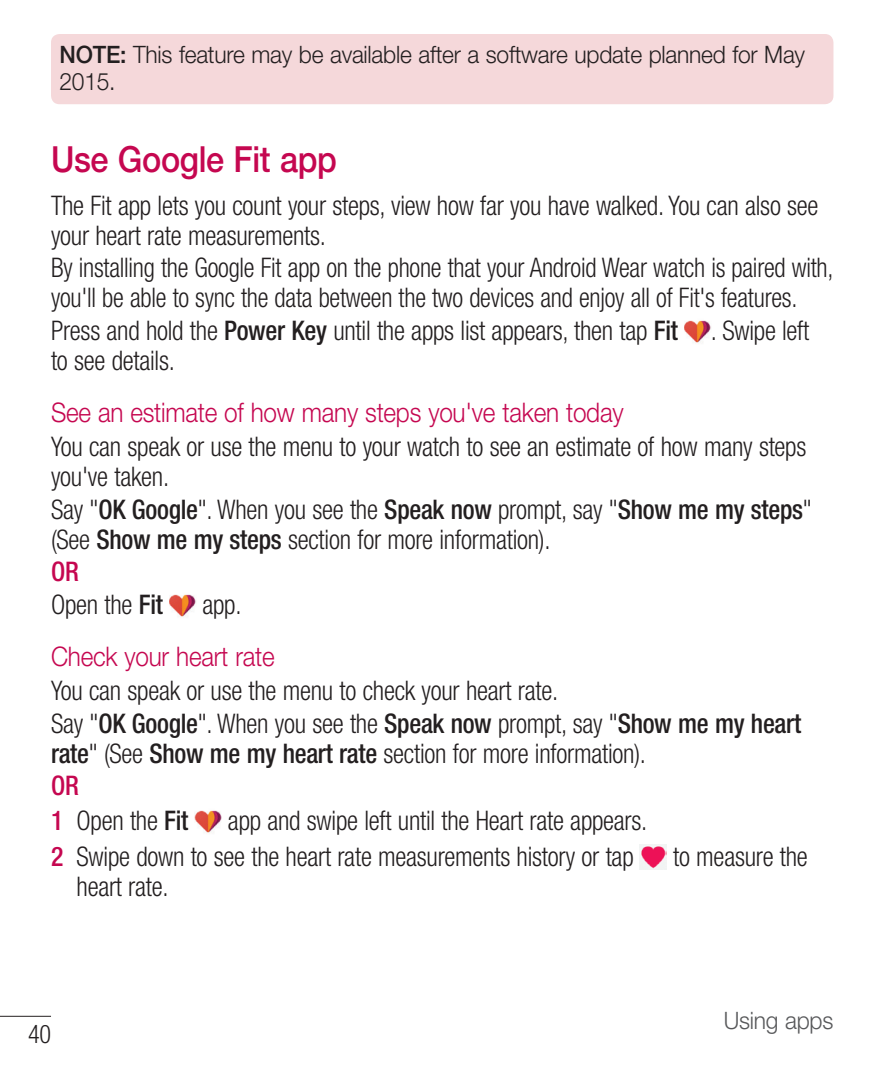
<style>
.page{position:relative;width:893px;height:1072px;background:#fff}
.page>*{position:absolute;margin:0;border:0;box-sizing:border-box;transform-origin:0 0}
.t1{font:500 36px "Helvetica Neue LT Pro";letter-spacing:-.01em;color:#c50750;scale:.9 1}
.t2{font:300 condensed 27px/30px "Helvetica Neue LT Pro";letter-spacing:-.01em;color:#231f20;scale:.95 1}
.t3{font:300 condensed 27px/30px "Helvetica Neue LT Pro";letter-spacing:-.01em;color:#231f20;scale:.93 1}
.t4{font:300 27px "Helvetica Neue LT Pro";letter-spacing:-.01em;color:#c50750;scale:.9 1}
.t5{font:300 condensed 25.5px "Helvetica Neue LT Pro";color:#231f20;scale:.95 1}
.t6{font:300 24px/27px "Helvetica Neue LT Pro";letter-spacing:-.01em;color:#231f20;scale:.95 1}
.t7{font:300 24px "Helvetica Neue LT Pro";letter-spacing:-.01em;color:#57585a;scale:.95 1}
.s1{font-weight:500}
.s2{font-weight:500;color:#c50750}
</style>
<div class="page">
<hr style="left:0;top:1015px;width:51px;height:1px;background:#231f20">
<div style="left:51px;top:34px;width:782px;height:70px;background:#f5d8da;border-radius:9px"></div>
<img style="left:684px;top:320px;width:27px;height:23px">
<img style="left:169px;top:594px;width:27px;height:23px">
<img style="left:195px;top:810px;width:27px;height:23px">
<img style="left:640px;top:845px;width:27px;height:24px">
<p class="t6" style="left:60px;top:40px;width:786px"><span class="s1">NOTE:</span> This feature may be available after a software update planned for May<br>2015.</p>
<h1 class="t1" style="left:51px;top:138px;width:319px">Use Google Fit app</h1>
<p class="t2" style="left:51px;top:190px;width:809px">The Fit app lets you count your steps, view how far you have walked. You can also see your heart rate measurements.</p>
<p class="t3" style="left:51px;top:252px;width:843px">By installing the Google Fit app on the phone that your Android Wear watch is paired with, you'll be able to sync the data between the two devices and enjoy all of Fit's features.</p>
<p class="t2" style="left:51px;top:315px;width:800px">Press and hold the <span class="s1">Power Key</span> until the apps list appears, then tap <span class="s1">Fit</span> . Swipe left to see details.</p>
<p class="t4" style="left:51px;top:396px;width:638px">See an estimate of how many steps you've taken today</p>
<p class="t2" style="left:51px;top:431px;width:797px">You can speak or use the menu to your watch to see an estimate of how many steps you've taken.</p>
<p class="t2" style="left:51px;top:494px;width:802px">Say "<span class="s1">OK Google</span>". When you see the <span class="s1">Speak now</span> prompt, say "<span class="s1">Show me my steps</span>" (See <span class="s1">Show me my steps</span> section for more information).</p>
<p class="t2" style="left:51px;top:555px;width:119px;line-height:32.7px"><span class="s2">OR<br></span>Open the <span class="s1">Fit</span></p>
<p class="t2" style="left:202px;top:589px;width:43px">app.</p>
<p class="t4" style="left:51px;top:640px;width:250px">Check your heart rate</p>
<p class="t2" style="left:51px;top:674px;width:791px;line-height:32.7px">You can speak or use the menu to check your heart rate.<br>Say "<span class="s1">OK Google</span>". When you see the <span class="s1">Speak now</span> prompt, say "<span class="s1">Show me my heart</span></p>
<p class="t2" style="left:51px;top:736px;width:628px;line-height:32.7px"><span class="s1">rate</span>" (See <span class="s1">Show me my heart rate</span> section for more information).<br><span class="s2">OR</span></p>
<p class="t2" style="left:51px;top:805px;width:146px"><span class="s2">1</span> Open the <span class="s1">Fit</span></p>
<p class="t2" style="left:51px;top:803px;width:629px;line-height:35.1px;text-indent:177px">app and swipe left until the Heart rate appears.<br><span class="s2">2</span> Swipe down to see the heart rate measurements history or tap</p>
<p class="t2" style="left:673px;top:840px;width:143px">to measure the</p>
<p class="t2" style="left:77px;top:870px;width:99px">heart rate.</p>
<p class="t5" style="left:28px;top:1018px;width:26px">40</p>
<p class="t7" style="left:724px;top:1005px;width:117px">Using apps</p>
</div>
